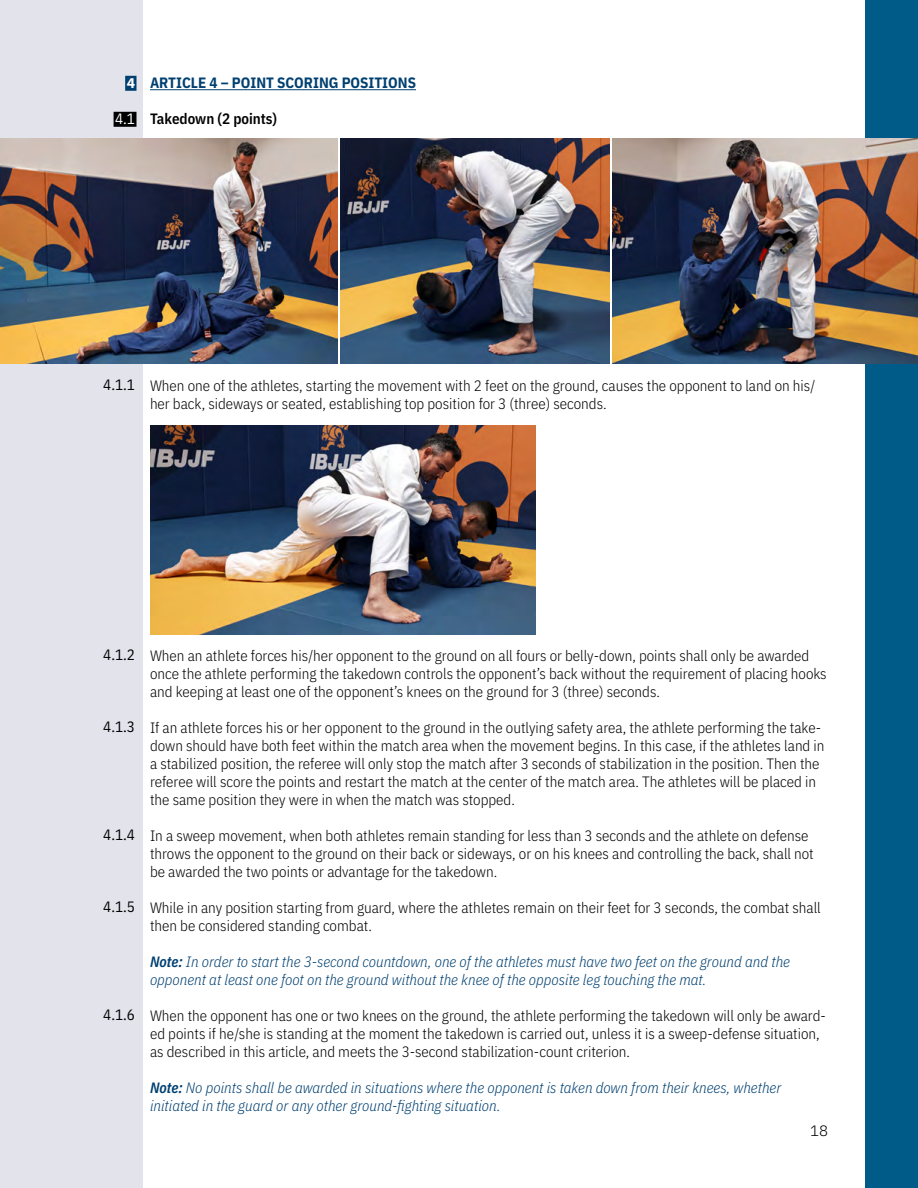
<style>
.page{position:relative;width:918px;height:1188px;background:#fff}
.page>*{position:absolute;margin:0;border:0;box-sizing:border-box;transform-origin:0 0}
.t1{font:300 15px/18px "IBM Plex Sans Cond";color:#000}
.t2{font:italic 300 15px/18px "IBM Plex Sans Cond";color:#004071}
.t3{font:15px "IBM Plex Sans Cond";color:#000}
.t4{font:700 15px "IBM Plex Sans Cond";color:#004071}
.t5{font:600 15px "IBM Plex Sans Cond";color:#000}
.t6{font:15px "IBM Plex Sans Cond";color:#fff}
.t7{font:300 15px "IBM Plex Sans";color:#000}
.t8{font:700 15px "Myriad Pro";color:#fff}
.s1{font-weight:600}
</style>
<div class="page">
<div style="left:0;top:0;width:142px;height:1188px;background:#e2e3eb"></div>
<div style="left:125px;top:76px;width:11px;height:15px;background:#004071"></div>
<div style="left:114px;top:112px;width:23px;height:15px;background:#000"></div>
<hr style="left:150px;top:89px;width:266px;height:1px;background:#004071">
<img style="left:0;top:138px;width:338px;height:225px">
<img style="left:150px;top:425px;width:386px;height:210px">
<img style="left:341px;top:138px;width:268px;height:225px">
<div style="left:866px;top:0;width:52px;height:1187px;background:#005b89"></div>
<img style="left:612px;top:138px;width:306px;height:225px">
<p class="t8" style="left:127px;top:73px;width:10px">4</p>
<p class="t6" style="left:115px;top:107px;width:21px">4.1</p>
<p class="t4" style="left:150px;top:71px;width:268px">ARTICLE 4 – POINT SCORING POSITIONS</p>
<p class="t5" style="left:150px;top:107px;width:129px">Takedown (2 points)</p>
<p class="t3" style="left:103px;top:373px;width:33px">4.1.1</p>
<p class="t1" style="left:150px;top:375px;width:663px">When one of the athletes, starting the movement with 2 feet on the ground, causes the opponent to land on his/ her back, sideways or seated, establishing top position for 3 (three) seconds.</p>
<p class="t3" style="left:103px;top:643px;width:33px">4.1.2</p>
<p class="t3" style="left:103px;top:715px;width:33px">4.1.3</p>
<p class="t3" style="left:103px;top:823px;width:33px">4.1.4</p>
<p class="t3" style="left:103px;top:895px;width:33px">4.1.5</p>
<p class="t3" style="left:103px;top:1003px;width:33px">4.1.6</p>
<p class="t1" style="left:150px;top:646px;width:678px">When an athlete forces his/her opponent to the ground on all fours or belly-down, points shall only be awarded once the athlete performing the takedown controls the opponent’s back without the requirement of placing hooks and keeping at least one of the opponent’s knees on the ground for 3 (three) seconds.</p>
<p class="t1" style="left:150px;top:718px;width:676px">If an athlete forces his or her opponent to the ground in the outlying safety area, the athlete performing the take&shy;down should have both feet within the match area when the movement begins. In this case, if the athletes land in a stabilized position, the referee will only stop the match after 3 seconds of stabilization in the position. Then the referee will score the points and restart the match at the center of the match area. The athletes will be placed in the same position they were in when the match was stopped.</p>
<p class="t1" style="left:150px;top:826px;width:665px">In a sweep movement, when both athletes remain standing for less than 3 seconds and the athlete on defense throws the opponent to the ground on their back or sideways, or on his knees and controlling the back, shall not be awarded the two points or advantage for the takedown.</p>
<p class="t1" style="left:150px;top:898px;width:672px">While in any position starting from guard, where the athletes remain on their feet for 3 seconds, the combat shall then be considered standing combat.</p>
<p class="t2" style="left:150px;top:952px;width:642px"><span class="s1">Note:</span> In order to start the 3-second countdown, one of the athletes must have two feet on the ground and the opponent at least one foot on the ground without the knee of the opposite leg touching the mat.</p>
<p class="t1" style="left:150px;top:1006px;width:677px">When the opponent has one or two knees on the ground, the athlete performing the takedown will only be award&shy;ed points if he/she is standing at the moment the takedown is carried out, unless it is a sweep-defense situation, as described in this article, and meets the 3-second stabilization-count criterion.</p>
<p class="t2" style="left:150px;top:1078px;width:633px"><span class="s1">Note:</span> No points shall be awarded in situations where the opponent is taken down from their knees, whether initiated in the guard or any other ground-fighting situation.</p>
<p class="t7" style="left:810px;top:1119px;width:19px">18</p>
</div>
